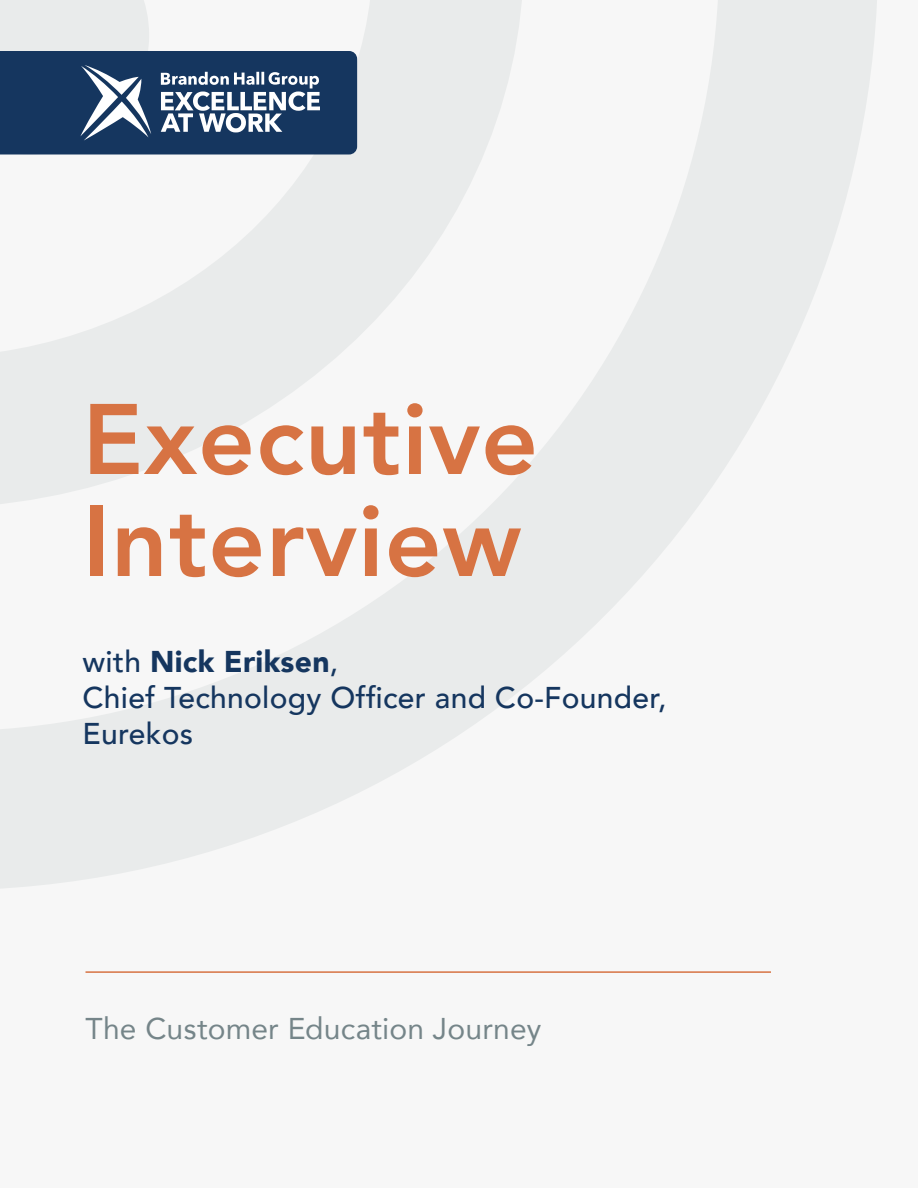
<style>
.page{position:relative;width:918px;height:1188px;background:#fff}
.page>*{position:absolute;margin:0;border:0;box-sizing:border-box;transform-origin:0 0}
.t1{font:800 99px "Avenir";letter-spacing:.01em;color:#d77343}
.t2{font:500 30px "Avenir";letter-spacing:.01em;color:#15365f}
.body_copy{font:30px "Avenir";letter-spacing:.005em;color:#758589}
.t3{font:900 30px "Avenir";letter-spacing:.01em;color:#15365f}
.s1{font-weight:500}
</style>
<div class="page">
<div style="left:0;top:0;width:918px;height:1188px;background:linear-gradient(to right,#f2f2f2,#f4f5f5)"></div>
<hr style="left:86px;top:971px;width:685px;height:2px;background:#d77343">
<svg style="left:0;top:0;width:357px;height:155px"></svg>
<p class="t1" style="left:82px;top:363px;width:457px">Executive</p>
<p class="t1" style="left:82px;top:465px;width:440px">Interview</p>
<p class="t3" style="left:82px;top:636px;width:257px"><span class="s1">with</span> Nick Eriksen<span class="s1">,</span></p>
<p class="t2" style="left:82px;top:672px;width:585px">Chief Technology Officer and Co-Founder,</p>
<p class="t2" style="left:82px;top:708px;width:112px">Eurekos</p>
<p class="body_copy" style="left:86px;top:1005px;width:457px">The Customer Education Journey</p>
</div>
